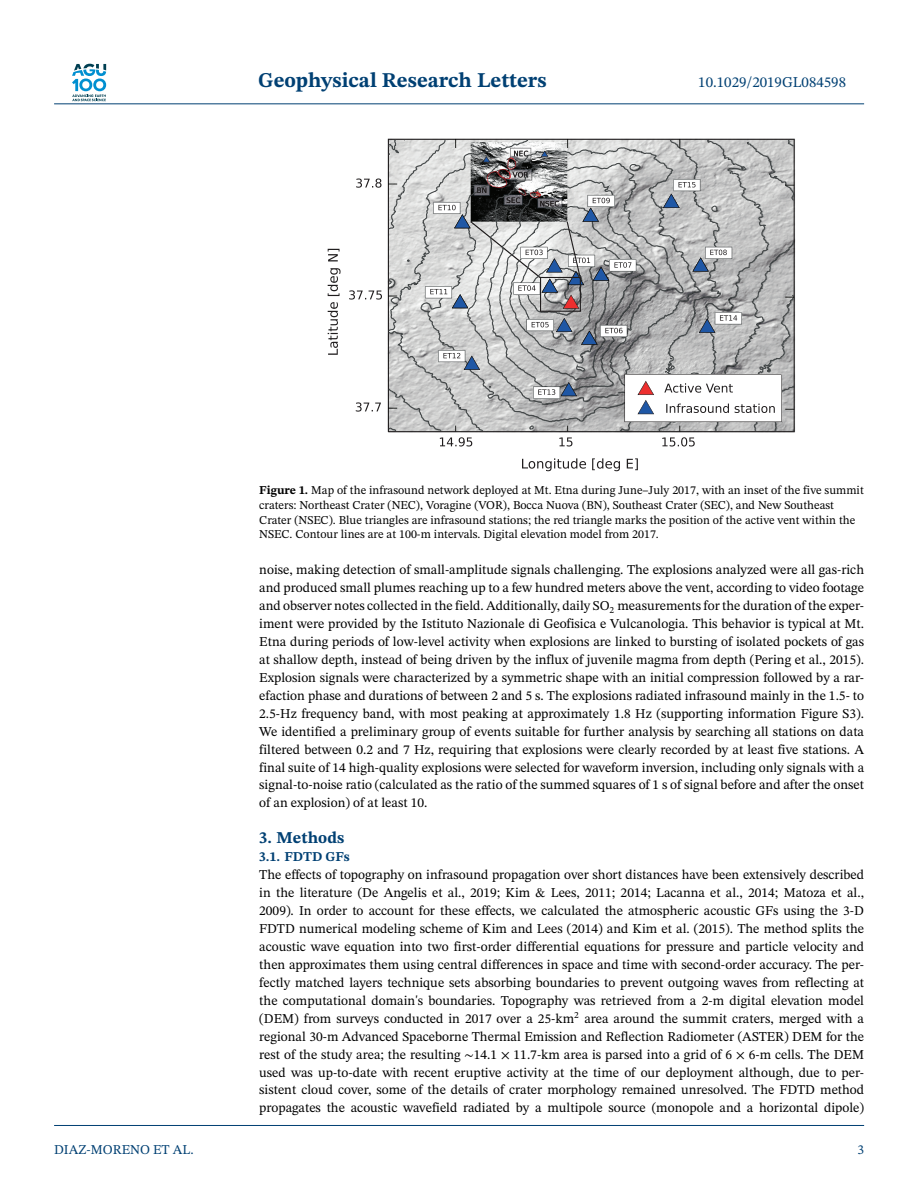
<style>
.page{position:relative;width:918px;height:1188px;background:#fff}
.page>*{position:absolute;margin:0;border:0;box-sizing:border-box;transform-origin:0 0}
.t1{font:700 21px "STIX Two Text";color:#004073}
.t2{font:700 16.5px "STIX Two Text";color:#004073}
.t3{font:15px "STIX Two Text";color:#004073}
.t4{font:13.5px/18px "STIX Two Text";color:#000;text-align:justify}
.t5{font:13.5px "STIX Two Text";color:#004073}
.t6{font:700 13.5px "STIX Two Text";color:#004073}
.t7{font:12px/15px "STIX Two Text";color:#000}
.s1{font-weight:700}
.s2{font-family:"STIX Math"}
</style>
<div class="page">
<svg style="left:72px;top:64px;width:34px;height:37px"></svg>
<hr style="left:54px;top:103px;width:810px;height:1px;background:#004073">
<svg style="left:388px;top:140px;width:37px;height:291px;background:#c8c8c8"></svg>
<svg style="left:356px;top:178px;width:26px;height:10px"></svg>
<svg style="left:349px;top:290px;width:33px;height:10px"></svg>
<svg style="left:356px;top:402px;width:25px;height:10px"></svg>
<svg style="left:328px;top:249px;width:13px;height:106px"></svg>
<svg style="left:522px;top:458px;width:116px;height:13px"></svg>
<svg style="left:440px;top:437px;width:32px;height:10px"></svg>
<svg style="left:559px;top:437px;width:13px;height:10px"></svg>
<svg style="left:662px;top:437px;width:33px;height:10px"></svg>
<svg style="left:425px;top:139px;width:369px;height:292px;background:#b4b5b6"></svg>
<hr style="left:54px;top:1125px;width:810px;height:1px;background:#004073">
<h1 class="t1" style="left:258px;top:72px;width:290px">Geophysical Research Letters</h1>
<p class="t3" style="left:698px;top:77px;width:149px">10.1029/2019GL084598</p>
<p class="t7" style="left:259px;top:483px;width:606px"><span class="s1">Figure 1.</span> Map of the infrasound network deployed at Mt. Etna during June–July 2017, with an inset of the five summit craters: Northeast Crater (NEC), Voragine (VOR), Bocca Nuova (BN), Southeast Crater (SEC), and New Southeast Crater (NSEC). Blue triangles are infrasound stations; the red triangle marks the position of the active vent within the NSEC. Contour lines are at 100-m intervals. Digital elevation model from 2017.</p>
<p class="t4" style="left:259px;top:562px;width:606px">noise, making detection of small-amplitude signals challenging. The explosions analyzed were all gas-rich and produced small plumes reaching up to a few hundred meters above the vent, according to video footage and observer notes collected in the field. Additionally, daily SO<sub>2</sub> measurements for the duration of the exper&shy;iment were provided by the Istituto Nazionale di Geofisica e Vulcanologia. This behavior is typical at Mt.<br>Etna during periods of low-level activity when explosions are linked to bursting of isolated pockets of gas at shallow depth, instead of being driven by the influx of juvenile magma from depth (Pering et al., 2015).<br>Explosion signals were characterized by a symmetric shape with an initial compression followed by a rar&shy;efaction phase and durations of between 2 and 5 s. The explosions radiated infrasound mainly in the 1.5- to 2.5-Hz frequency band, with most peaking at approximately 1.8 Hz (supporting information Figure S3).<br>We identified a preliminary group of events suitable for further analysis by searching all stations on data filtered between 0.2 and 7 Hz, requiring that explosions were clearly recorded by at least five stations. A final suite of 14 high-quality explosions were selected for waveform inversion, including only signals with a signal-to-noise ratio (calculated as the ratio of the summed squares of 1 s of signal before and after the onset of an explosion) of at least 10.</p>
<p class="t2" style="left:259px;top:831px;width:87px">3. Methods</p>
<p class="t6" style="left:259px;top:851px;width:92px">3.1. FDTD GFs</p>
<p class="t4" style="left:259px;top:867px;width:606px">The effects of topography on infrasound propagation over short distances have been extensively described in the literature (De Angelis et al., 2019; Kim &amp; Lees, 2011; 2014; Lacanna et al., 2014; Matoza et al., 2009). In order to account for these effects, we calculated the atmospheric acoustic GFs using the 3-D FDTD numerical modeling scheme of Kim and Lees (2014) and Kim et al. (2015). The method splits the acoustic wave equation into two first-order differential equations for pressure and particle velocity and then approximates them using central differences in space and time with second-order accuracy. The per&shy;fectly matched layers technique sets absorbing boundaries to prevent outgoing waves from reflecting at the computational domain's boundaries. Topography was retrieved from a 2-m digital elevation model (DEM) from surveys conducted in 2017 over a 25-km<sup>2</sup> area around the summit craters, merged with a regional 30-m Advanced Spaceborne Thermal Emission and Reflection Radiometer (ASTER) DEM for the rest of the study area; the resulting <span class="s2">∼</span>14.1 <span class="s2">×</span> 11.7-km area is parsed into a grid of 6 <span class="s2">×</span> 6-m cells. The DEM used was up-to-date with recent eruptive activity at the time of our deployment although, due to per&shy;sistent cloud cover, some of the details of crater morphology remained unresolved. The FDTD method propagates the acoustic wavefield radiated by a multipole source (monopole and a horizontal dipole)</p>
<p class="t5" style="left:54px;top:1144px;width:141px">DIAZ-MORENO ET AL.</p>
<p class="t5" style="left:857px;top:1144px;width:8px">3</p>
</div>
